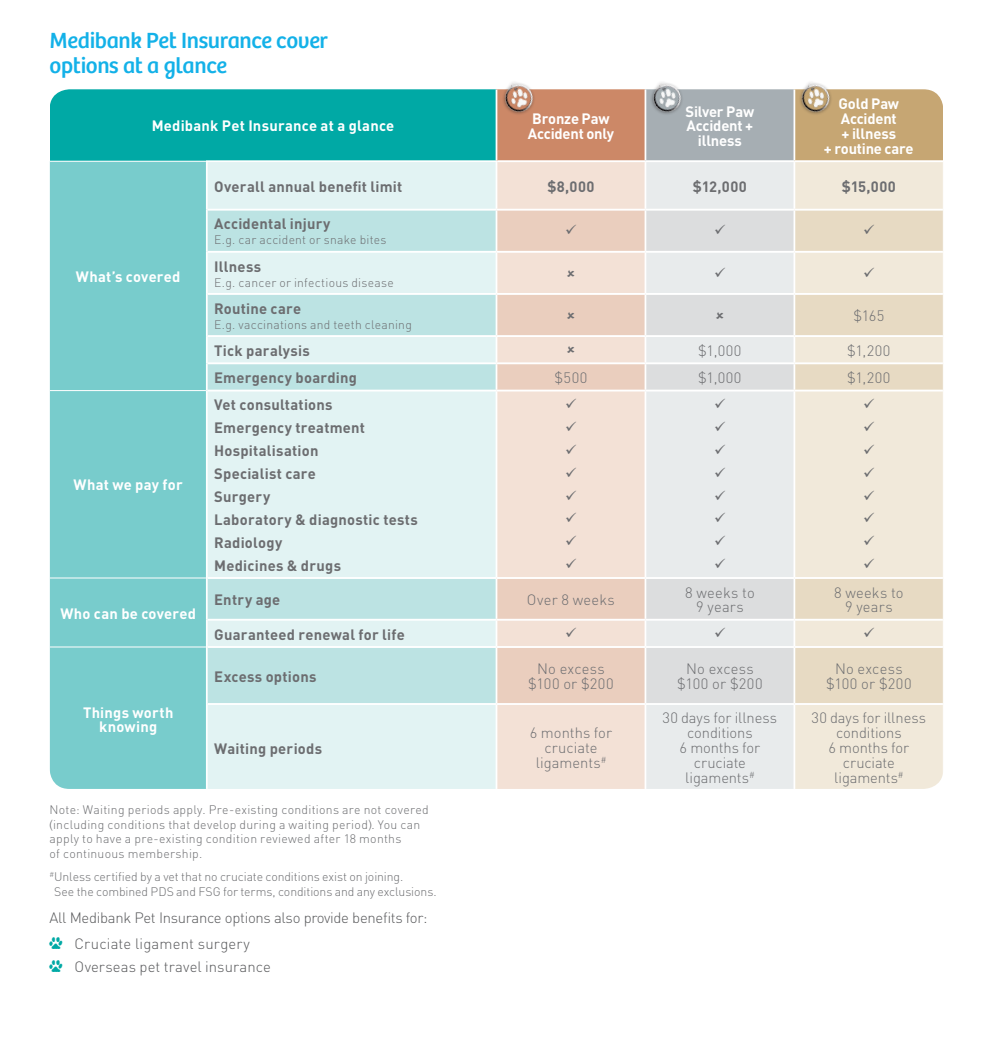
<style>
.page{position:relative;width:993px;height:1042px;background:#fff}
.page>*{position:absolute;margin:0;border:0;box-sizing:border-box;transform-origin:0 0}
.t1{font:22.75px/24.5px "Bree";letter-spacing:-.015em;color:#13b1e8}
.t2{font:700 14.88px/22.9px "DIN";letter-spacing:.015em;color:#6c6d70}
.t3{font:300 14.88px/14.9px "DIN";color:#6c6d70;text-align:center}
.t4{font:300 14.88px/25.7px "DIN";letter-spacing:-.005em;color:#57585a}
.t5{font:700 14.88px/14.9px "DIN";letter-spacing:.01em;color:#fff;text-align:center}
.t6{font:700 14.88px/14.9px "DIN";letter-spacing:-.015em;color:#fff;text-align:center}
.t7{font:300 14.88px/14.9px "DIN";letter-spacing:.02em;color:#6c6d70;text-align:center}
.t8{font:14.88px/22.9px "Wingdings";color:#6c6d70;text-align:justify}
.t9{font:300 12.25px/14.9px "DIN";letter-spacing:.02em;color:#6c6d70}
.t10{font:300 12.25px/14.9px "DIN";letter-spacing:-.01em;color:#6c6d70}
.s1{font-family:"Frutiger LT Std"}
.s2{font-family:"Animal Tracks";font-weight:400;color:#00a9a5}
</style>
<div class="page">
<div style="left:50px;top:89px;width:446px;height:72px;background:#00a9a5"></div>
<div style="left:496px;top:89px;width:149px;height:72px;background:#cc8867"></div>
<div style="left:645px;top:89px;width:149px;height:72px;background:#a6aeb3"></div>
<div style="left:794px;top:89px;width:149px;height:72px;background:#c6a673"></div>
<div style="left:50px;top:162px;width:156px;height:627px;background:#78cccc"></div>
<div style="left:208px;top:162px;width:287px;height:627px;background:#e2f3f3"></div>
<div style="left:497px;top:162px;width:147px;height:627px;background:#f3e1d6"></div>
<div style="left:646px;top:162px;width:147px;height:627px;background:#e8ebec"></div>
<div style="left:795px;top:162px;width:147px;height:627px;background:#f1e9da"></div>
<svg style="left:208px;top:211px;width:287px;height:492px;background:#d2ecec"></svg>
<svg style="left:497px;top:211px;width:147px;height:492px;background:#efd9cc"></svg>
<svg style="left:646px;top:211px;width:147px;height:492px;background:#e3e5e6"></svg>
<svg style="left:795px;top:211px;width:147px;height:492px;background:#ece2d0"></svg>
<hr style="left:793px;top:89px;width:2px;height:71px;background:#fff">
<hr style="left:50px;top:577px;width:156px;height:1px;background:#fff">
<hr style="left:50px;top:646px;width:156px;height:1px;background:#fff">
<hr style="left:206px;top:160px;width:291px;height:2px;background:#fff">
<hr style="left:208px;top:209px;width:288px;height:2px;background:#fff">
<hr style="left:208px;top:251px;width:288px;height:2px;background:#fff">
<hr style="left:208px;top:293px;width:288px;height:2px;background:#fff">
<hr style="left:208px;top:335px;width:288px;height:2px;background:#fff">
<hr style="left:208px;top:362px;width:288px;height:2px;background:#fff">
<hr style="left:208px;top:390px;width:288px;height:1px;background:#fff">
<hr style="left:208px;top:577px;width:288px;height:2px;background:#fff">
<hr style="left:208px;top:619px;width:288px;height:2px;background:#fff">
<hr style="left:208px;top:646px;width:288px;height:2px;background:#fff">
<hr style="left:208px;top:703px;width:288px;height:2px;background:#fff">
<hr style="left:645px;top:160px;width:149px;height:2px;background:#fff">
<hr style="left:645px;top:209px;width:149px;height:2px;background:#fff">
<hr style="left:645px;top:251px;width:149px;height:2px;background:#fff">
<hr style="left:645px;top:293px;width:149px;height:2px;background:#fff">
<hr style="left:645px;top:335px;width:149px;height:2px;background:#fff">
<hr style="left:645px;top:362px;width:149px;height:2px;background:#fff">
<hr style="left:645px;top:390px;width:149px;height:1px;background:#fff">
<hr style="left:645px;top:577px;width:149px;height:2px;background:#fff">
<hr style="left:645px;top:619px;width:149px;height:2px;background:#fff">
<hr style="left:645px;top:646px;width:149px;height:2px;background:#fff">
<hr style="left:645px;top:703px;width:149px;height:2px;background:#fff">
<hr style="left:794px;top:160px;width:149px;height:2px;background:#fff">
<svg style="left:942px;top:337px;width:1px;height:53px"></svg>
<svg style="left:942px;top:620px;width:1px;height:26px"></svg>
<hr style="left:794px;top:209px;width:148px;height:2px;background:#fff">
<hr style="left:794px;top:251px;width:148px;height:2px;background:#fff">
<hr style="left:794px;top:293px;width:148px;height:2px;background:#fff">
<hr style="left:794px;top:335px;width:148px;height:2px;background:#fff">
<hr style="left:794px;top:362px;width:148px;height:2px;background:#fff">
<hr style="left:794px;top:390px;width:148px;height:1px;background:#fff">
<hr style="left:794px;top:577px;width:148px;height:2px;background:#fff">
<hr style="left:794px;top:619px;width:148px;height:2px;background:#fff">
<hr style="left:794px;top:646px;width:148px;height:2px;background:#fff">
<hr style="left:794px;top:703px;width:148px;height:2px;background:#fff">
<hr style="left:50px;top:390px;width:156px;height:1px;background:#fff">
<hr style="left:495px;top:89px;width:2px;height:71px;background:#fff">
<hr style="left:644px;top:89px;width:2px;height:71px;background:#fff">
<hr style="left:497px;top:160px;width:148px;height:2px;background:#fff">
<hr style="left:496px;top:209px;width:149px;height:2px;background:#fff">
<hr style="left:496px;top:251px;width:149px;height:2px;background:#fff">
<hr style="left:496px;top:293px;width:149px;height:2px;background:#fff">
<hr style="left:496px;top:335px;width:149px;height:2px;background:#fff">
<hr style="left:496px;top:362px;width:149px;height:2px;background:#fff">
<hr style="left:496px;top:390px;width:149px;height:1px;background:#fff">
<hr style="left:496px;top:577px;width:149px;height:2px;background:#fff">
<hr style="left:496px;top:619px;width:149px;height:2px;background:#fff">
<hr style="left:496px;top:646px;width:149px;height:2px;background:#fff">
<hr style="left:496px;top:703px;width:149px;height:2px;background:#fff">
<img style="left:795px;top:82px;width:41px;height:36px">
<img style="left:498px;top:82px;width:42px;height:32px">
<img style="left:646px;top:82px;width:42px;height:36px">
<svg style="left:567px;top:270px;width:7px;height:6px"></svg>
<svg style="left:567px;top:312px;width:7px;height:7px"></svg>
<svg style="left:716px;top:312px;width:7px;height:7px"></svg>
<svg style="left:567px;top:346px;width:7px;height:7px"></svg>
<svg style="left:566px;top:225px;width:10px;height:10px"></svg>
<svg style="left:715px;top:225px;width:10px;height:10px"></svg>
<svg style="left:863px;top:225px;width:10px;height:10px"></svg>
<svg style="left:715px;top:267px;width:10px;height:10px"></svg>
<svg style="left:863px;top:267px;width:10px;height:10px"></svg>
<svg style="left:566px;top:628px;width:10px;height:9px"></svg>
<svg style="left:715px;top:628px;width:10px;height:9px"></svg>
<svg style="left:863px;top:628px;width:10px;height:9px"></svg>
<h1 class="t1" style="left:50px;top:29px;width:280px">Medibank Pet Insurance cover options at a glance</h1>
<p class="t5" style="left:152px;top:118px;width:244px">Medibank Pet Insurance at a glance</p>
<p class="t6" style="left:527px;top:111px;width:88px;text-align:left">Bronze Paw<br>Accident only</p>
<p class="t6" style="left:685px;top:103px;width:70px">Silver Paw<br>Accident + illness</p>
<p class="t6" style="left:823px;top:96px;width:91px">Gold Paw<br>Accident<br>+ illness<br>+ routine care</p>
<p class="t5" style="left:76px;top:269px;width:106px">What’s covered</p>
<p class="t5" style="left:73px;top:477px;width:111px">What we pay for</p>
<p class="t5" style="left:60px;top:605px;width:137px">Who can be covered</p>
<p class="t5" style="left:83px;top:704px;width:92px">Things worth knowing</p>
<p class="t2" style="left:214px;top:174px;width:189px">Overall annual benefit limit</p>
<p class="t2" style="left:547px;top:174px;width:49px">$8,000</p>
<p class="t2" style="left:692px;top:174px;width:55px">$12,000</p>
<p class="t2" style="left:841px;top:174px;width:55px">$15,000</p>
<p class="t2" style="left:214px;top:212px;width:118px">Accidental injury</p>
<p class="t9" style="left:214px;top:232px;width:174px">E.g. car accident or snake bites</p>
<p class="t2" style="left:214px;top:254px;width:49px">Illness</p>
<p class="t9" style="left:214px;top:274px;width:181px">E.g. cancer or infectious disease</p>
<p class="t2" style="left:214px;top:296px;width:88px">Routine care</p>
<p class="t9" style="left:214px;top:317px;width:199px">E.g. vaccinations and teeth cleaning</p>
<p class="t3" style="left:853px;top:308px;width:33px">$165</p>
<p class="t2" style="left:214px;top:338px;width:97px">Tick paralysis</p>
<p class="t3" style="left:698px;top:343px;width:45px">$1,000</p>
<p class="t3" style="left:846px;top:343px;width:45px">$1,200</p>
<p class="t2" style="left:214px;top:366px;width:144px">Emergency boarding</p>
<p class="t3" style="left:554px;top:370px;width:34px">$500</p>
<p class="t3" style="left:698px;top:370px;width:45px">$1,000</p>
<p class="t3" style="left:846px;top:370px;width:45px">$1,200</p>
<p class="t2" style="left:214px;top:393px;width:205px">Vet consultations<br>Emergency treatment<br>Hospitalisation<br>Specialist care<br>Surgery<br>Laboratory &amp; diagnostic tests<br>Radiology<br>Medicines &amp; drugs</p>
<p class="t8" style="left:565px;top:393px;width:13px">✓ ✓ ✓ ✓ ✓ ✓ ✓ ✓</p>
<p class="t8" style="left:713px;top:393px;width:13px">✓ ✓ ✓ ✓ ✓ ✓ ✓ ✓</p>
<p class="t8" style="left:862px;top:393px;width:13px">✓ ✓ ✓ ✓ ✓ ✓ ✓ ✓</p>
<p class="t2" style="left:214px;top:588px;width:67px">Entry age</p>
<p class="t7" style="left:527px;top:592px;width:89px">Over 8 weeks</p>
<p class="t7" style="left:684px;top:584px;width:71px">8 weeks to<br>9 years</p>
<p class="t7" style="left:833px;top:584px;width:71px">8 weeks to<br>9 years</p>
<p class="t2" style="left:214px;top:622px;width:192px">Guaranteed renewal for life</p>
<p class="t2" style="left:214px;top:664px;width:104px">Excess options</p>
<p class="t3" style="left:528px;top:661px;width:87px">No excess $100 or $200</p>
<p class="t3" style="left:677px;top:661px;width:87px">No excess $100 or $200</p>
<p class="t3" style="left:825px;top:661px;width:87px">No excess $100 or $200</p>
<p class="t2" style="left:214px;top:736px;width:109px">Waiting periods</p>
<p class="t3" style="left:529px;top:725px;width:84px">6 months for cruciate ligaments<sup>#</sup></p>
<p class="t3" style="left:662px;top:710px;width:116px">30 days for illness conditions<br>6 months for cruciate ligaments<sup>#</sup></p>
<p class="t3" style="left:811px;top:710px;width:116px">30 days for illness conditions<br>6 months for cruciate ligaments<sup>#</sup></p>
<p class="t9" style="left:50px;top:802px;width:380px">Note: Waiting periods apply. Pre-existing conditions are not covered <span class="s1">(</span>including conditions that develop during a waiting period<span class="s1">)</span>. You can apply to have a pre-existing condition reviewed after 18 months<br>of continuous membership.</p>
<p class="t10" style="left:54px;top:868px;width:384px;text-indent:-5px"><sup>#</sup>Unless certified by a vet that no cruciate conditions exist on joining.<br>See the combined PDS and FSG for terms, conditions and any exclusions.</p>
<p class="t4" style="left:50px;top:905px;width:379px">All Medibank Pet Insurance options also provide benefits for:<br><span class="s2">D</span> Cruciate ligament surgery</p>
<p class="t4" style="left:50px;top:954px;width:223px"><span class="s2">D</span> Overseas pet travel insurance</p>
</div>
